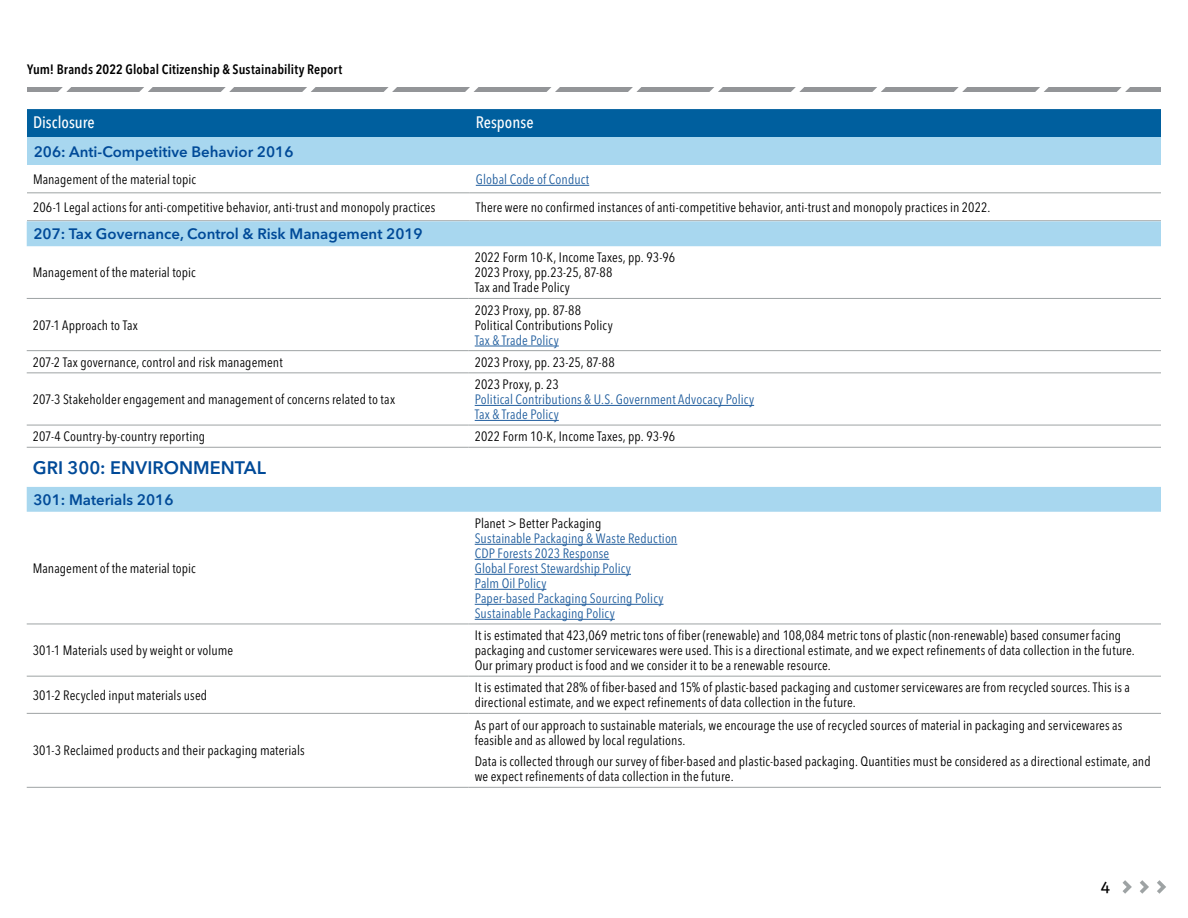
<style>
.page{position:relative;width:1188px;height:918px;background:#fff}
.page>*{position:absolute;margin:0;border:0;box-sizing:border-box;transform-origin:0 0}
.t1{font:600 18px "Avenir Next LT Pro";letter-spacing:.005em;color:#004a98}
.t2{font:18px "Adelle";color:#000}
.t3{font:500 condensed 16.5px "Avenir Next LT Pro";color:#fff}
.t4{font:600 15px "Avenir Next LT Pro";color:#004a98}
.t5{font:condensed 13.5px/15px "Avenir Next LT Pro";letter-spacing:.01em;color:#000}
.t6{font:condensed 13.5px/15px "Avenir Next LT Pro";letter-spacing:.01em;color:#215e9e}
.t7{font:600 condensed 13.5px "Avenir Next LT Pro";letter-spacing:.005em;color:#000}
</style>
<div class="page">
<svg style="left:27px;top:87px;width:1134px;height:5px;background:#9ea0a2"></svg>
<div style="left:27px;top:109px;width:1134px;height:28px;background:#005f9e"></div>
<div style="left:27px;top:137px;width:1134px;height:28px;background:#a8d7ef"></div>
<hr style="left:27px;top:192px;width:443px;height:1px;background:#9ea3a4">
<hr style="left:470px;top:192px;width:691px;height:1px;background:#9ea3a4">
<hr style="left:27px;top:220px;width:443px;height:1px;background:#9ea3a4">
<hr style="left:470px;top:220px;width:691px;height:1px;background:#9ea3a4">
<hr style="left:476px;top:185px;width:113px;height:1px;background:#215e9e">
<svg style="left:27px;top:221px;width:1134px;height:291px"></svg>
<hr style="left:469px;top:298px;width:692px;height:1px;background:#9ea3a4">
<hr style="left:469px;top:350px;width:692px;height:1px;background:#9ea3a4">
<hr style="left:27px;top:298px;width:442px;height:1px;background:#9ea3a4">
<hr style="left:27px;top:350px;width:442px;height:1px;background:#9ea3a4">
<hr style="left:27px;top:372px;width:442px;height:1px;background:#9ea3a4">
<hr style="left:469px;top:372px;width:692px;height:1px;background:#9ea3a4">
<hr style="left:27px;top:425px;width:442px;height:1px;background:#9ea3a4">
<hr style="left:469px;top:425px;width:692px;height:1px;background:#9ea3a4">
<hr style="left:27px;top:447px;width:442px;height:1px;background:#9ea3a4">
<hr style="left:469px;top:447px;width:692px;height:1px;background:#9ea3a4">
<hr style="left:27px;top:624px;width:442px;height:1px;background:#9ea3a4">
<hr style="left:469px;top:624px;width:692px;height:1px;background:#9ea3a4">
<hr style="left:27px;top:676px;width:442px;height:1px;background:#9ea3a4">
<hr style="left:469px;top:676px;width:692px;height:1px;background:#9ea3a4">
<hr style="left:27px;top:713px;width:442px;height:1px;background:#9ea3a4">
<hr style="left:469px;top:713px;width:692px;height:1px;background:#9ea3a4">
<hr style="left:469px;top:787px;width:692px;height:1px;background:#9ea3a4">
<hr style="left:27px;top:787px;width:442px;height:1px;background:#9ea3a4">
<hr style="left:475px;top:346px;width:84px;height:1px;background:#215e9e">
<hr style="left:475px;top:405px;width:279px;height:1px;background:#215e9e">
<hr style="left:475px;top:420px;width:84px;height:1px;background:#215e9e">
<hr style="left:475px;top:544px;width:202px;height:1px;background:#215e9e">
<hr style="left:475px;top:559px;width:134px;height:1px;background:#215e9e">
<hr style="left:475px;top:574px;width:156px;height:1px;background:#215e9e">
<hr style="left:475px;top:589px;width:71px;height:1px;background:#215e9e">
<hr style="left:475px;top:604px;width:189px;height:1px;background:#215e9e">
<hr style="left:475px;top:619px;width:140px;height:1px;background:#215e9e">
<svg style="left:1123px;top:880px;width:9px;height:14px"></svg>
<svg style="left:1140px;top:880px;width:9px;height:14px"></svg>
<svg style="left:1157px;top:880px;width:9px;height:14px"></svg>
<p class="t7" style="left:27px;top:61px;width:317px">Yum! Brands 2022 Global Citizenship &amp; Sustainability Report</p>
<p class="t3" style="left:33px;top:112px;width:63px">Disclosure</p>
<p class="t3" style="left:476px;top:112px;width:59px">Response</p>
<p class="t4" style="left:34px;top:142px;width:261px">206: Anti-Competitive Behavior 2016</p>
<p class="t5" style="left:33px;top:172px;width:165px">Management of the material topic</p>
<p class="t6" style="left:476px;top:172px;width:115px">Global Code of Conduct</p>
<p class="t5" style="left:33px;top:200px;width:404px">206-1 Legal actions for anti-competitive behavior, anti-trust and monopoly practices</p>
<p class="t5" style="left:476px;top:200px;width:516px">There were no confirmed instances of anti-competitive behavior, anti-trust and monopoly practices in 2022.</p>
<p class="t4" style="left:33px;top:225px;width:391px">207: Tax Governance, Control &amp; Risk Management 2019</p>
<p class="t5" style="left:33px;top:265px;width:165px">Management of the material topic</p>
<p class="t5" style="left:475px;top:250px;width:202px">2022 Form 10-K, Income Taxes, pp. 93-96<br>2023 Proxy, pp.23-25, 87-88<br>Tax and Trade Policy</p>
<p class="t5" style="left:33px;top:317px;width:107px">207-1 Approach to Tax</p>
<p class="t5" style="left:475px;top:302px;width:140px">2023 Proxy, pp. 87-88<br>Political Contributions Policy</p>
<p class="t6" style="left:475px;top:332px;width:86px">Tax &amp; Trade Policy</p>
<p class="t5" style="left:33px;top:355px;width:252px">207-2 Tax governance, control and risk management</p>
<p class="t5" style="left:475px;top:355px;width:142px">2023 Proxy, pp. 23-25, 87-88</p>
<p class="t5" style="left:33px;top:392px;width:364px">207-3 Stakeholder engagement and management of concerns related to tax</p>
<p class="t5" style="left:475px;top:377px;width:86px">2023 Proxy, p. 23</p>
<p class="t6" style="left:475px;top:392px;width:281px">Political Contributions &amp; U.S. Government Advocacy Policy<br>Tax &amp; Trade Policy</p>
<p class="t5" style="left:33px;top:429px;width:174px">207-4 Country-by-country reporting</p>
<p class="t5" style="left:475px;top:429px;width:202px">2022 Form 10-K, Income Taxes, pp. 93-96</p>
<h1 class="t1" style="left:33px;top:457px;width:235px">GRI 300: ENVIRONMENTAL</h1>
<p class="t4" style="left:33px;top:491px;width:142px">301: Materials 2016</p>
<p class="t5" style="left:33px;top:561px;width:165px">Management of the material topic</p>
<p class="t5" style="left:33px;top:643px;width:202px">301-1 Materials used by weight or volume</p>
<p class="t5" style="left:475px;top:516px;width:128px">Planet &gt; Better Packaging</p>
<p class="t6" style="left:475px;top:531px;width:204px">Sustainable Packaging &amp; Waste Reduction<br>CDP Forests 2023 Response<br>Global Forest Stewardship Policy<br>Palm Oil Policy<br>Paper-based Packaging Sourcing Policy<br>Sustainable Packaging Policy</p>
<p class="t5" style="left:475px;top:628px;width:662px">It is estimated that 423,069 metric tons of fiber (renewable) and 108,084 metric tons of plastic (non-renewable) based consumer facing packaging and customer servicewares were used. This is a directional estimate, and we expect refinements of data collection in the future.<br>Our primary product is food and we consider it to be a renewable resource.</p>
<p class="t5" style="left:33px;top:688px;width:176px">301-2 Recycled input materials used</p>
<p class="t5" style="left:475px;top:680px;width:657px">It is estimated that 28% of fiber-based and 15% of plastic-based packaging and customer servicewares are from recycled sources. This is a directional estimate, and we expect refinements of data collection in the future.</p>
<p class="t5" style="left:33px;top:743px;width:273px">301-3 Reclaimed products and their packaging materials</p>
<p class="t5" style="left:475px;top:717px;width:649px">As part of our approach to sustainable materials, we encourage the use of recycled sources of material in packaging and servicewares as feasible and as allowed by local regulations.</p>
<p class="t5" style="left:475px;top:754px;width:677px">Data is collected through our survey of fiber-based and plastic-based packaging. Quantities must be considered as a directional estimate, and we expect refinements of data collection in the future.</p>
<h1 class="t2" style="left:1101px;top:874px;width:11px">4</h1>
</div>
